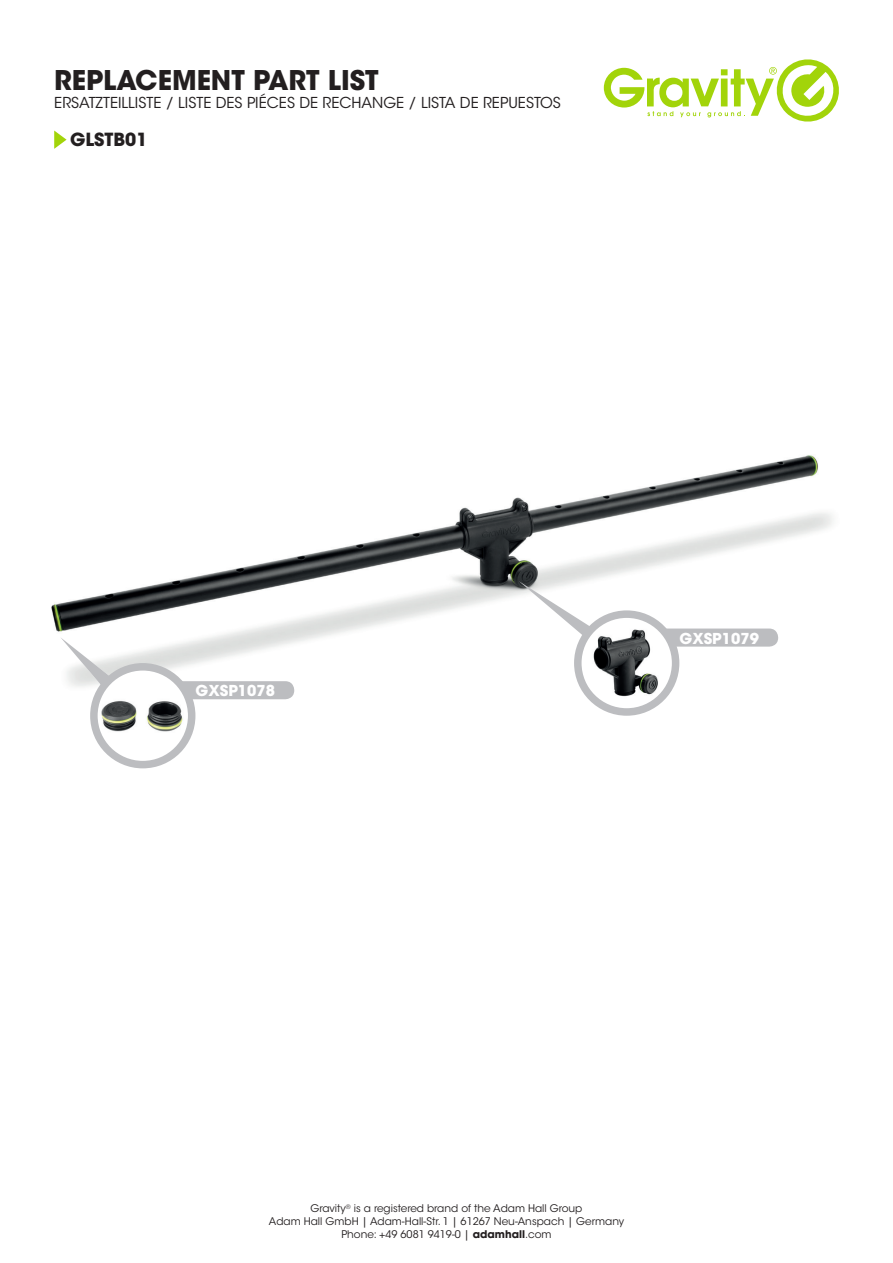
<style>
.page{position:relative;width:893px;height:1263px;background:#fff}
.page>*{position:absolute;margin:0;border:0;box-sizing:border-box;transform-origin:0 0}
.t1{font:700 27px "ITC Avant Garde Std";color:#231f20}
.t2{font:700 18px "ITC Avant Garde Std";color:#231f20}
.t3{font:15px "ITC Avant Garde Std";color:#231f20}
.t4{font:700 15px "ITC Avant Garde Std";color:#fff}
.t5{font:10.5px/12.6px "ITC Avant Garde Std";color:#231f20;text-align:center}
.s1{font-weight:700}
</style>
<div class="page">
<img style="left:51px;top:455px;width:782px;height:269px">
<svg style="left:604px;top:59px;width:235px;height:63px"></svg>
<svg style="left:54px;top:131px;width:13px;height:18px"></svg>
<svg style="left:519px;top:581px;width:82px;height:61px"></svg>
<svg style="left:60px;top:637px;width:55px;height:52px"></svg>
<svg style="left:578px;top:614px;width:98px;height:98px"></svg>
<img style="left:586px;top:626px;width:79px;height:80px">
<div style="left:574px;top:610px;width:105px;height:106px;border:8px solid #bcbdc0;border-radius:50%"></div>
<svg style="left:662px;top:628px;width:116px;height:19px;background:#c1c2c4"></svg>
<img style="left:97px;top:670px;width:91px;height:91px">
<div style="left:90px;top:663px;width:105px;height:105px;border:8px solid #bcbdc0;border-radius:50%"></div>
<svg style="left:178px;top:681px;width:116px;height:18px;background:#bebfc2"></svg>
<h1 class="t1" style="left:54px;top:63px;width:326px">REPLACEMENT PART LIST</h1>
<h3 class="t3" style="left:54px;top:94px;width:508px">ERSATZTEILLISTE / LISTE DES PIÉCES DE RECHANGE / LISTA DE REPUESTOS</h3>
<h2 class="t2" style="left:70px;top:128px;width:79px">GLSTB01</h2>
<h3 class="t4" style="left:196px;top:681px;width:81px">GXSP1078</h3>
<h3 class="t4" style="left:679px;top:628px;width:81px">GXSP1079</h3>
<p class="t5" style="left:269px;top:1202px;width:357px">Gravity<sup>®</sup> is a registered brand of the Adam Hall Group<br>Adam Hall GmbH | Adam-Hall-Str. 1 | 61267 Neu-Anspach | Germany<br>Phone: +49 6081 9419-0 | <span class="s1">adamhall</span>.com</p>
</div>
